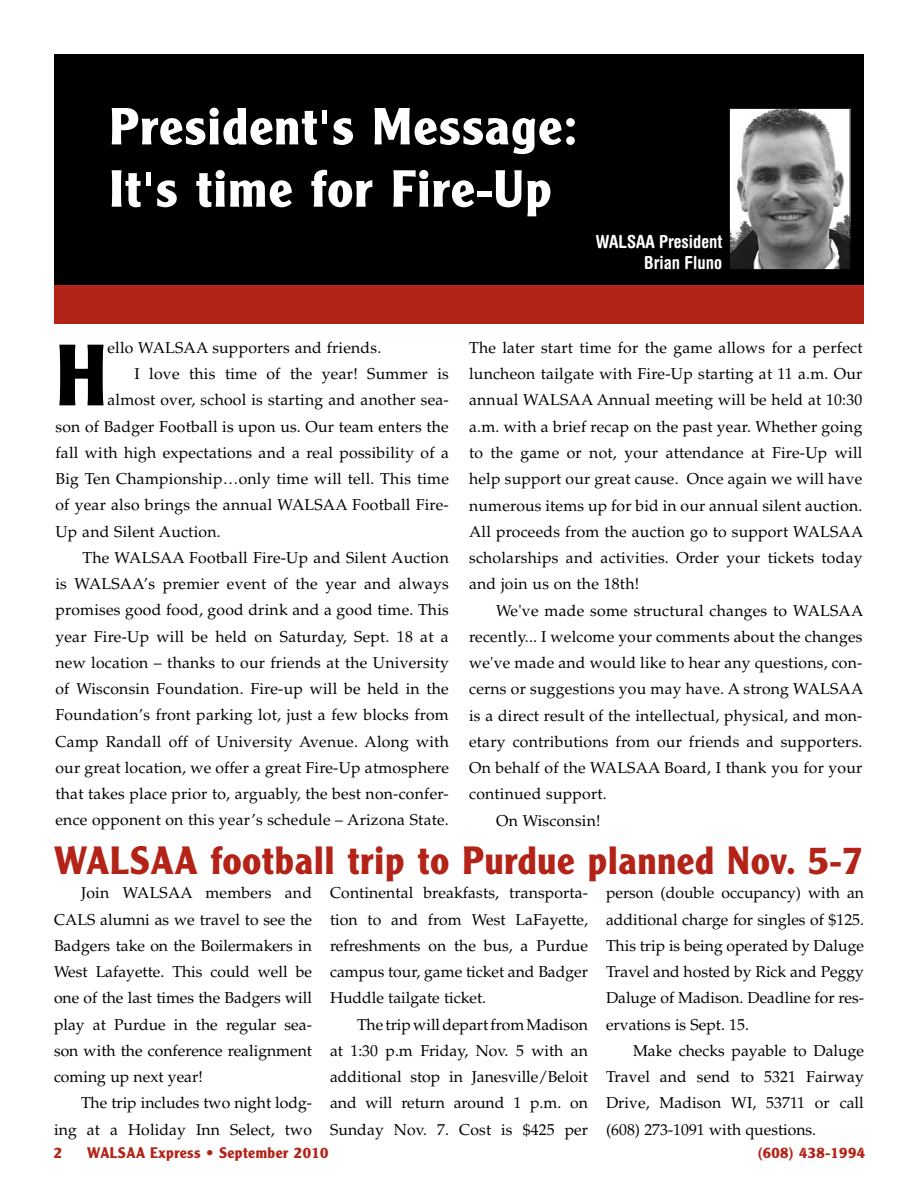
<style>
.page{position:relative;width:918px;height:1188px;background:#fff}
.page>*{position:absolute;margin:0;border:0;box-sizing:border-box;transform-origin:0 0}
.t1{font:700 85.05px "Clearface Gothic LT Std";color:#000}
.t2{font:700 51px/62.2px "Clearface Gothic LT Std";letter-spacing:.03em;color:#fff}
.t3{font:700 38.55px "Clearface Gothic LT Std";letter-spacing:.025em;color:#b32317}
.t4{font:700 condensed 18px/21px "Helvetica Rounded LT Std";color:#fff;text-align:right}
.t5{font:15.75px/26.2px "Palatino LT Std";letter-spacing:.015em;color:#000;text-align:justify}
.t6{font:700 15px "Clearface Gothic LT Std";letter-spacing:.03em;color:#b32317}
</style>
<div class="page">
<div style="left:54px;top:54px;width:810px;height:270px;background:#000"></div>
<img style="left:731px;top:110px;width:117px;height:158px">
<div style="left:729px;top:108px;width:121px;height:162px;border:1px solid #000"></div>
<div style="left:54px;top:286px;width:810px;height:38px;background:#b32317"></div>
<h2 class="t2" style="left:110px;top:96px;width:470px">President's Message:<br>It's time for Fire-Up</h2>
<p class="t4" style="left:596px;top:231px;width:128px">WALSAA President<br>Brian Fluno</p>
<h1 class="t1" style="left:56px;top:326px;width:53px">H</h1>
<p class="t5" style="left:107px;top:335px;width:275px">ello WALSAA supporters and friends.</p>
<p class="t5" style="left:134px;top:361px;width:316px">I love this time of the year! Summer is</p>
<p class="t5" style="left:107px;top:387px;width:343px">almost over, school is starting and another sea-</p>
<p class="t5" style="left:55px;top:413px;width:395px">son of Badger Football is upon us. Our team enters the</p>
<p class="t5" style="left:55px;top:440px;width:395px">fall with high expectations and a real possibility of a</p>
<p class="t5" style="left:55px;top:466px;width:395px">Big Ten Championship…only time will tell. This time</p>
<p class="t5" style="left:55px;top:492px;width:395px">of year also brings the annual WALSAA Football Fire-</p>
<p class="t5" style="left:55px;top:518px;width:167px">Up and Silent Auction.</p>
<p class="t5" style="left:82px;top:545px;width:368px">The WALSAA Football Fire-Up and Silent Auction</p>
<p class="t5" style="left:55px;top:571px;width:395px">is WALSAA’s premier event of the year and always</p>
<p class="t5" style="left:55px;top:597px;width:395px">promises good food, good drink and a good time. This</p>
<p class="t5" style="left:55px;top:624px;width:395px">year Fire-Up will be held on Saturday, Sept. 18 at a</p>
<p class="t5" style="left:55px;top:650px;width:395px">new location – thanks to our friends at the University</p>
<p class="t5" style="left:55px;top:676px;width:395px">of Wisconsin Foundation. Fire-up will be held in the</p>
<p class="t5" style="left:55px;top:702px;width:395px">Foundation’s front parking lot, just a few blocks from</p>
<p class="t5" style="left:55px;top:729px;width:395px">Camp Randall off of University Avenue. Along with</p>
<p class="t5" style="left:55px;top:755px;width:395px">our great location, we offer a great Fire-Up atmosphere</p>
<p class="t5" style="left:55px;top:781px;width:395px">that takes place prior to, arguably, the best non-confer-</p>
<p class="t5" style="left:55px;top:807px;width:395px">ence opponent on this year’s schedule – Arizona State.</p>
<p class="t5" style="left:469px;top:335px;width:396px">The later start time for the game allows for a perfect luncheon tailgate with Fire-Up starting at 11 a.m. Our annual WALSAA Annual meeting will be held at 10:30 a.m. with a brief recap on the past year. Whether going to the game or not, your attendance at Fire-Up will help support our great cause. Once again we will have numerous items up for bid in our annual silent auction.<br>All proceeds from the auction go to support WALSAA scholarships and activities. Order your tickets today and join us on the 18th!</p>
<p class="t5" style="left:496px;top:597px;width:369px">We've made some structural changes to WALSAA</p>
<p class="t5" style="left:469px;top:624px;width:395px">recently... I welcome your comments about the changes</p>
<p class="t5" style="left:469px;top:650px;width:395px">we've made and would like to hear any questions, con-</p>
<p class="t5" style="left:469px;top:676px;width:396px">cerns or suggestions you may have. A strong WALSAA</p>
<p class="t5" style="left:469px;top:702px;width:395px">is a direct result of the intellectual, physical, and mon-</p>
<p class="t5" style="left:469px;top:729px;width:395px">etary contributions from our friends and supporters.</p>
<p class="t5" style="left:469px;top:755px;width:395px">On behalf of the WALSAA Board, I thank you for your</p>
<p class="t5" style="left:469px;top:781px;width:139px">continued support.</p>
<p class="t5" style="left:496px;top:807px;width:106px">On Wisconsin!</p>
<h3 class="t3" style="left:54px;top:838px;width:811px">WALSAA football trip to Purdue planned Nov. 5-7</h3>
<p class="t5" style="left:54px;top:880px;width:260px;text-indent:27px">Join WALSAA members and CALS alumni as we travel to see the Badgers take on the Boilermakers in West Lafayette. This could well be one of the last times the Badgers will play at Purdue in the regular sea&shy;son with the conference realignment coming up next year!</p>
<p class="t5" style="left:54px;top:1090px;width:260px;text-align:right">The trip includes two night lodg-<br>ing at a Holiday Inn Select, two</p>
<p class="t5" style="left:330px;top:880px;width:260px">Continental breakfasts, transporta&shy;tion to and from West LaFayette, refreshments on the bus, a Purdue campus tour, game ticket and Badger Huddle tailgate ticket.</p>
<p class="t5" style="left:330px;top:1011px;width:260px;text-indent:27px">The trip will depart from Madison at 1:30 p.m Friday, Nov. 5 with an additional stop in Janesville/Beloit and will return around 1 p.m. on Sunday Nov. 7. Cost is $425 per</p>
<p class="t6" style="left:54px;top:1144px;width:10px">2</p>
<p class="t6" style="left:87px;top:1144px;width:243px">WALSAA Express • September 2010</p>
<p class="t5" style="left:606px;top:880px;width:260px">person (double occupancy) with an additional charge for singles of $125.<br>This trip is being operated by Daluge Travel and hosted by Rick and Peggy Daluge of Madison. Deadline for res&shy;ervations is Sept. 15.</p>
<p class="t5" style="left:606px;top:1038px;width:260px;text-indent:27px">Make checks payable to Daluge Travel and send to 5321 Fairway Drive, Madison WI, 53711 or call (608) 273-1091 with questions.</p>
<p class="t6" style="left:758px;top:1144px;width:109px">(608) 438-1994</p>
</div>
